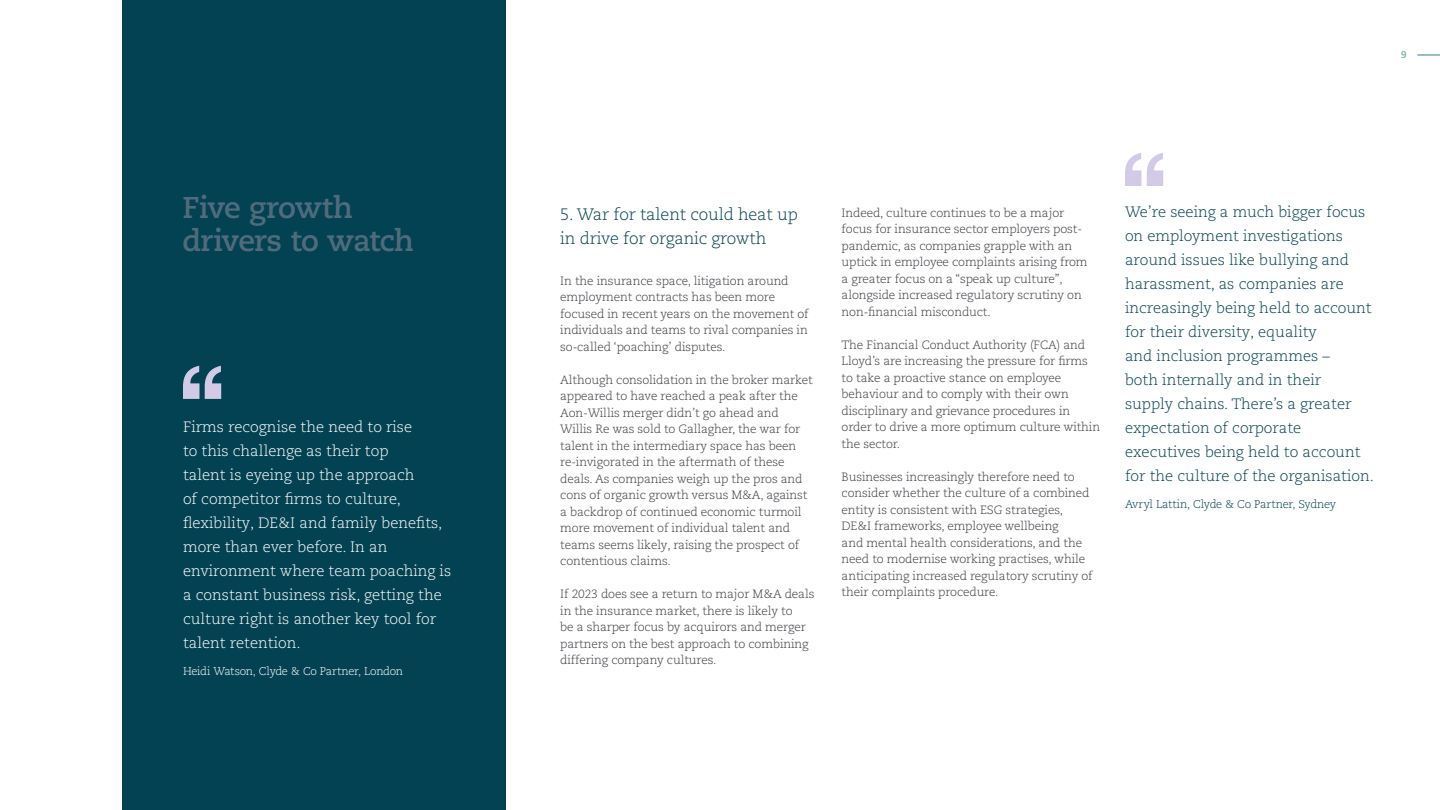
<style>
.page{position:relative;width:1440px;height:810px;background:#fff}
.page>*{position:absolute;margin:0;border:0;box-sizing:border-box;transform-origin:0 0}
.t1{font:700 30px/33px "Caecilia LT Pro 75";letter-spacing:-.025em;color:#506b7b}
.t2{font:300 16.5px/24px "Caecilia LT Pro 45";letter-spacing:-.01em;color:#034252}
.t3{font:300 15px/24px "Caecilia LT Pro 45";color:#034252}
.t4{font:300 15px/24px "Caecilia LT Pro 45";color:#fff}
.t5{font:300 12px/16.5px "Caecilia LT Pro 45";letter-spacing:-.01em;color:#3b3c43}
.t6{font:300 11.25px "Caecilia LT Pro 45";letter-spacing:-.03em;color:#fff}
.t7{font:300 11.25px "Caecilia LT Pro 45";letter-spacing:-.02em;color:#034252}
.t8{font:9.75px "Caecilia LT Pro 55 Roman";color:#8bbfa2}
</style>
<div class="page">
<div style="left:122px;top:0;width:384px;height:810px;background:#034252"></div>
<svg style="left:1418px;top:55px;width:22px;height:1px"></svg>
<svg style="left:183px;top:366px;width:38px;height:33px"></svg>
<svg style="left:1125px;top:153px;width:38px;height:33px"></svg>
<h1 class="t1" style="left:182px;top:190px;width:233px">Five growth drivers to watch</h1>
<p class="t4" style="left:183px;top:414px;width:270px">Firms recognise the need to rise<br>to this challenge as their top<br>talent is eyeing up the approach<br>of competitor firms to culture, flexibility, DE&amp;I and family benefits, more than ever before. In an environment where team poaching is a constant business risk, getting the culture right is another key tool for talent retention.</p>
<p class="t6" style="left:183px;top:664px;width:222px">Heidi Watson, Clyde &amp; Co Partner, London</p>
<p class="t8" style="left:1401px;top:49px;width:7px">9</p>
<h2 class="t2" style="left:560px;top:202px;width:239px">5. War for talent could heat up in drive for organic growth</h2>
<p class="t5" style="left:560px;top:272px;width:250px">In the insurance space, litigation around employment contracts has been more focused in recent years on the movement of individuals and teams to rival companies in so-called ‘poaching’ disputes.</p>
<p class="t5" style="left:560px;top:371px;width:254px">Although consolidation in the broker market appeared to have reached a peak after the Aon-Willis merger didn’t go ahead and Willis Re was sold to Gallagher, the war for talent in the intermediary space has been re-invigorated in the aftermath of these deals. As companies weigh up the pros and cons of organic growth versus M&amp;A, against a backdrop of continued economic turmoil more movement of individual talent and teams seems likely, raising the prospect of contentious claims.</p>
<p class="t5" style="left:560px;top:586px;width:256px">If 2023 does see a return to major M&amp;A deals in the insurance market, there is likely to<br>be a sharper focus by acquirors and merger partners on the best approach to combining differing company cultures.</p>
<p class="t5" style="left:842px;top:204px;width:248px">Indeed, culture continues to be a major focus for insurance sector employers post&shy;pandemic, as companies grapple with an uptick in employee complaints arising from a greater focus on a “speak up culture”, alongside increased regulatory scrutiny on non-financial misconduct.</p>
<p class="t5" style="left:842px;top:336px;width:260px">The Financial Conduct Authority (FCA) and Lloyd’s are increasing the pressure for firms to take a proactive stance on employee behaviour and to comply with their own disciplinary and grievance procedures in order to drive a more optimum culture within the sector.</p>
<p class="t5" style="left:842px;top:468px;width:253px">Businesses increasingly therefore need to consider whether the culture of a combined entity is consistent with ESG strategies, DE&amp;I frameworks, employee wellbeing<br>and mental health considerations, and the need to modernise working practises, while anticipating increased regulatory scrutiny of their complaints procedure.</p>
<p class="t3" style="left:1125px;top:200px;width:251px">We’re seeing a much bigger focus on employment investigations around issues like bullying and harassment, as companies are increasingly being held to account for their diversity, equality<br>and inclusion programmes –<br>both internally and in their<br>supply chains. There’s a greater expectation of corporate executives being held to account for the culture of the organisation.</p>
<p class="t7" style="left:1125px;top:497px;width:213px">Avryl Lattin, Clyde &amp; Co Partner, Sydney</p>
</div>
